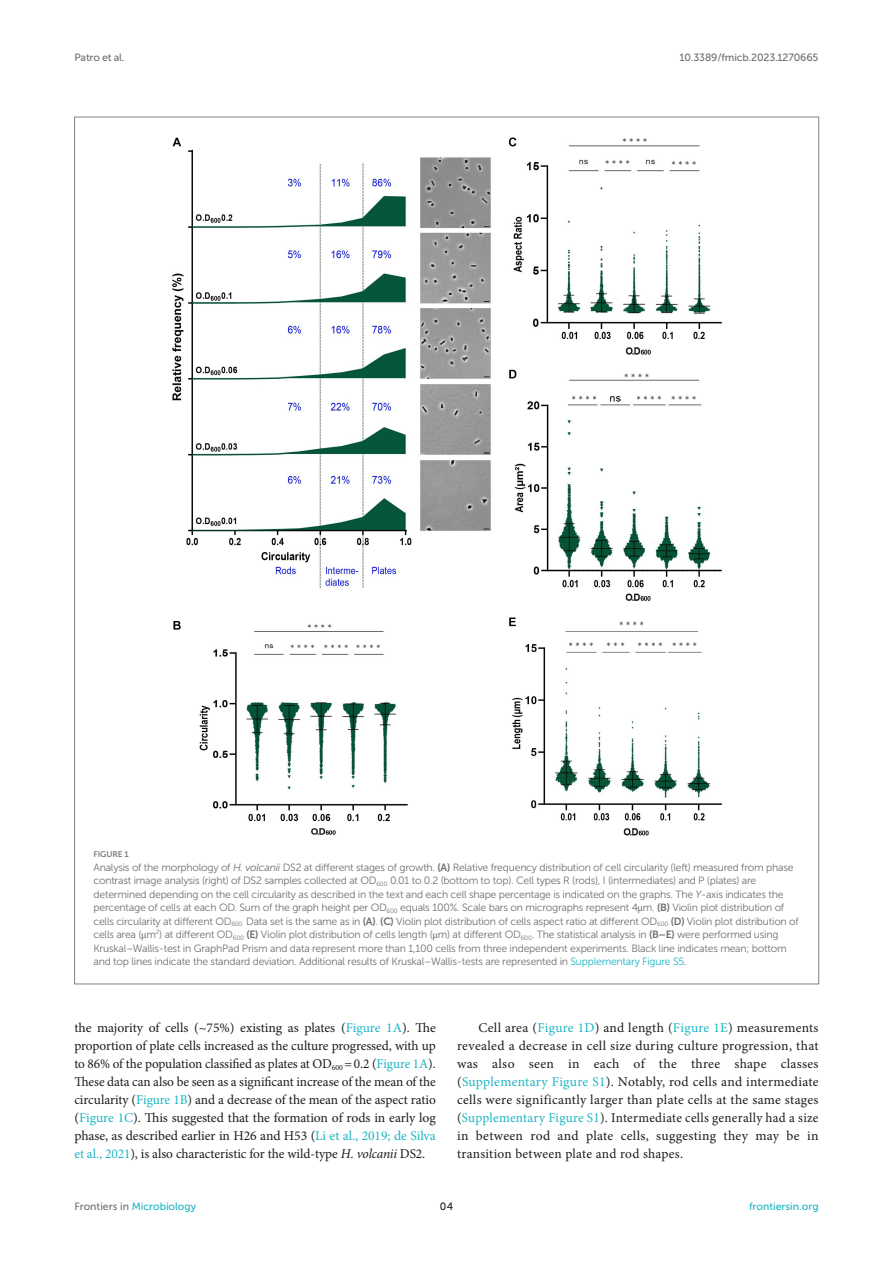
<style>
.page{position:relative;width:893px;height:1263px;background:#fff}
.page>*{position:absolute;margin:0;border:0;box-sizing:border-box;transform-origin:0 0}
.TEXT{font:13.5px/18px "Minion Pro";letter-spacing:.005em;color:#1b1c1b;text-align:justify}
.FIG_LEG{font:10.5px/13.5px "Museo Sans 300";letter-spacing:-.02em;color:#706f70}
.t1{font:10.5px "Museo Sans 500";color:#1db5c3}
.t2{font:10.5px "Museo Sans 500";letter-spacing:-.015em;color:#706f70}
.t3{font:10.5px "Museo Sans 500";color:#1b1c1b}
.FIG_HD{font:8.25px "Museo Sans 700";letter-spacing:-.01em;color:#7e7f7f}
.s1{font-style:italic}
.s2{font-family:"Museo Sans 700"}
.s3{font-family:"STIX General"}
.s4{color:#1db5c3}
.s5{color:#706f70}
</style>
<div class="page">
<img style="left:172px;top:137px;width:550px;height:699px">
<p class="t2" style="left:74px;top:51px;width:52px">Patro et al.</p>
<p class="t2" style="left:680px;top:51px;width:140px">10.3389/fmicb.2023.1270665</p>
<p class="FIG_HD" style="left:94px;top:849px;width:37px">FIGURE 1</p>
<p class="FIG_LEG" style="left:94px;top:860px;width:707px">Analysis of the morphology of <span class="s1">H. volcanii</span> DS2 at different stages of growth. <span class="s2">(A)</span> Relative frequency distribution of cell circularity (left) measured from phase contrast image analysis (right) of DS2 samples collected at OD<sub>600</sub> 0.01 to 0.2 (bottom to top). Cell types R (rods), I (intermediates) and P (plates) are determined depending on the cell circularity as described in the text and each cell shape percentage is indicated on the graphs. The <span class="s1">Y</span>-axis indicates the percentage of cells at each OD. Sum of the graph height per OD<sub>600</sub> equals 100%. Scale bars on micrographs represent 4 <span class="s3">μ</span>m. <span class="s2">(B)</span> Violin plot distribution of cells circularity at different OD<sub>600.</sub> Data set is the same as in <span class="s2">(A)</span>. <span class="s2">(C)</span> Violin plot distribution of cells aspect ratio at different OD<sub>600</sub> <span class="s2">(D)</span> Violin plot distribution of cells area (<span class="s3">μ</span>m<sup>2</sup>) at different OD<sub>600</sub> <span class="s2">(E)</span> Violin plot distribution of cells length (<span class="s3">μ</span>m) at different OD<sub>600</sub>. The statistical analysis in <span class="s2">(B–E)</span> were performed using Kruskal–Wallis-test in GraphPad Prism and data represent more than 1,100 cells from three independent experiments. Black line indicates mean; bottom and top lines indicate the standard deviation. Additional results of Kruskal–Wallis-tests are represented in <span class="s4">Supplementary Figure S5</span>.</p>
<p class="TEXT" style="left:74px;top:1019px;width:363px">the majority of cells (~75%) existing as plates (<span class="s4">Figure 1A</span>). The proportion of plate cells increased as the culture progressed, with up to 86% of the population classified as plates at OD<sub>600</sub> =0.2 (<span class="s4">Figure 1A</span>).<br>These data can also be seen as a significant increase of the mean of the circularity (<span class="s4">Figure 1B</span>) and a decrease of the mean of the aspect ratio (<span class="s4">Figure 1C</span>). This suggested that the formation of rods in early log phase, as described earlier in H26 and H53 (<span class="s4">Li et al., 2019; de Silva et al., 2021</span>), is also characteristic for the wild-type <span class="s1">H. volcanii</span> DS2.</p>
<p class="TEXT" style="left:457px;top:1019px;width:363px;text-indent:21px">Cell area (<span class="s4">Figure 1D</span>) and length (<span class="s4">Figure 1E</span>) measurements revealed a decrease in cell size during culture progression, that was also seen in each of the three shape classes (<span class="s4">Supplementary Figure S1</span>). Notably, rod cells and intermediate cells were significantly larger than plate cells at the same stages (<span class="s4">Supplementary Figure S1</span>). Intermediate cells generally had a size in between rod and plate cells, suggesting they may be in transition between plate and rod shapes.</p>
<p class="t1" style="left:74px;top:1200px;width:123px"><span class="s5">Frontiers in</span> Microbiology</p>
<p class="t3" style="left:440px;top:1200px;width:15px">04</p>
<p class="t1" style="left:749px;top:1200px;width:71px">frontiersin.org</p>
</div>
